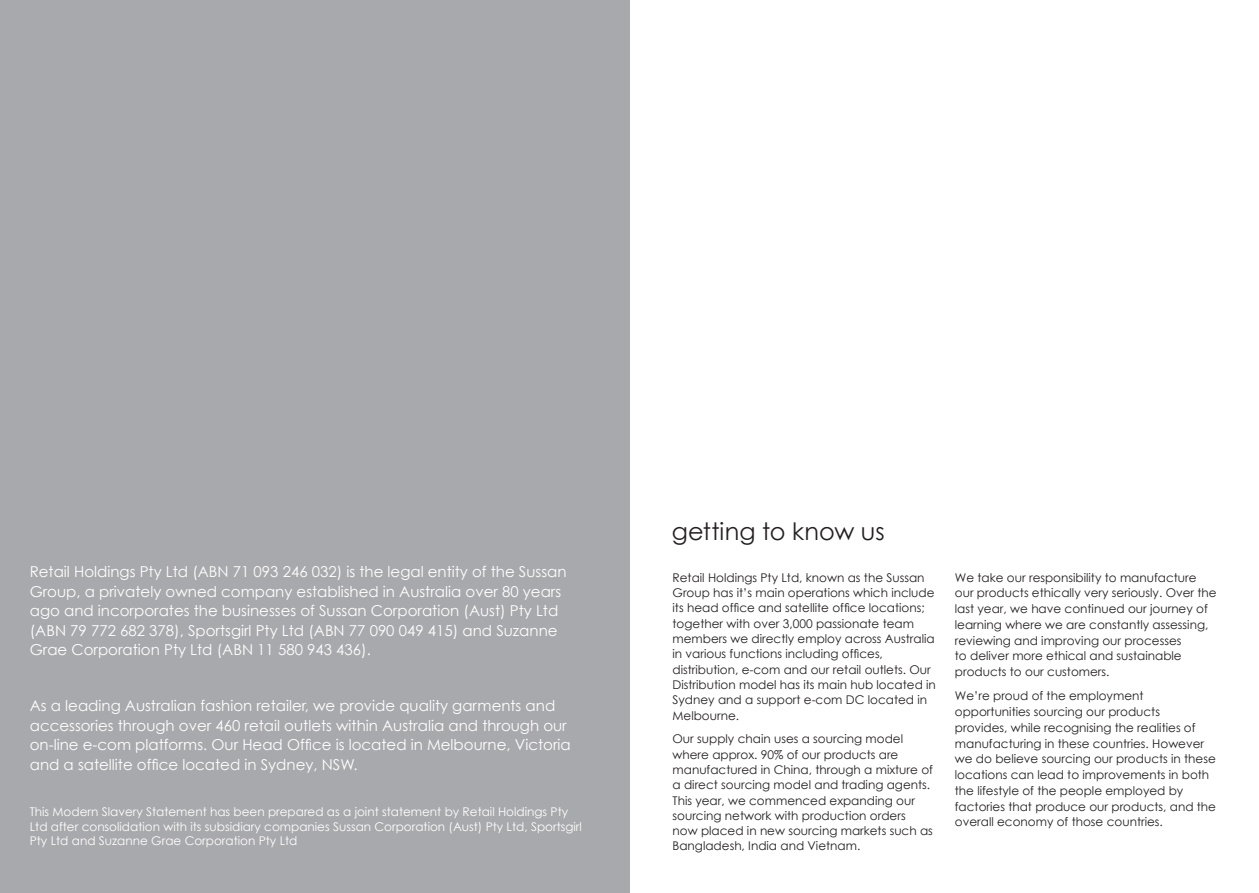
<style>
.page{position:relative;width:1259px;height:893px;background:#fff}
.page>*{position:absolute;margin:0;border:0;box-sizing:border-box;transform-origin:0 0}
.t1{font:24px "Century Gothic";color:#231f20}
.t2{font:15px/19.5px "Century Gothic";color:#fff}
.t3{font:12px/15.3px "Century Gothic";color:#231f20}
.t4{font:12px/14.4px "Century Gothic";color:#fff}
</style>
<div class="page">
<div style="left:0;top:0;width:629px;height:893px;background:#a8a9ad"></div>
<p class="t2" style="left:30px;top:562px;width:538px">Retail Holdings Pty Ltd (ABN 71 093 246 032) is the legal entity of the Sussan Group, a privately owned company established in Australia over 80 years ago and incorporates the businesses of Sussan Corporation (Aust) Pty Ltd (ABN 79 772 682 378), Sportsgirl Pty Ltd (ABN 77 090 049 415) and Suzanne Grae Corporation Pty Ltd (ABN 11 580 943 436).</p>
<p class="t2" style="left:30px;top:696px;width:542px">As a leading Australian fashion retailer, we provide quality garments and accessories through over 460 retail outlets within Australia and through our on-line e-com platforms. Our Head Office is located in Melbourne, Victoria and a satellite office located in Sydney, NSW.</p>
<p class="t4" style="left:30px;top:804px;width:554px">This Modern Slavery Statement has been prepared as a joint statement by Retail Holdings Pty<br>Ltd after consolidation with its subsidiary companies Sussan Corporation (Aust) Pty Ltd, Sportsgirl<br>Pty Ltd and Suzanne Grae Corporation Pty Ltd</p>
<h1 class="t1" style="left:672px;top:516px;width:215px">getting to know us</h1>
<p class="t3" style="left:672px;top:570px;width:265px">Retail Holdings Pty Ltd, known as the Sussan Group has it’s main operations which include its head office and satellite office locations; together with over 3,000 passionate team members we directly employ across Australia in various functions including offices, distribution, e-com and our retail outlets. Our Distribution model has its main hub located in Sydney and a support e-com DC located in Melbourne.</p>
<p class="t3" style="left:672px;top:731px;width:262px">Our supply chain uses a sourcing model where approx. 90% of our products are manufactured in China, through a mixture of a direct sourcing model and trading agents.<br>This year, we commenced expanding our sourcing network with production orders now placed in new sourcing markets such as Bangladesh, India and Vietnam.</p>
<p class="t3" style="left:955px;top:569px;width:263px;line-height:15.8px">We take our responsibility to manufacture our products ethically very seriously. Over the last year, we have continued our journey of learning where we are constantly assessing, reviewing and improving our processes<br>to deliver more ethical and sustainable products to our customers.</p>
<p class="t3" style="left:955px;top:688px;width:263px;line-height:15.8px">We’re proud of the employment opportunities sourcing our products<br>provides, while recognising the realities of manufacturing in these countries. However we do believe sourcing our products in these locations can lead to improvements in both the lifestyle of the people employed by factories that produce our products, and the overall economy of those countries.</p>
</div>
